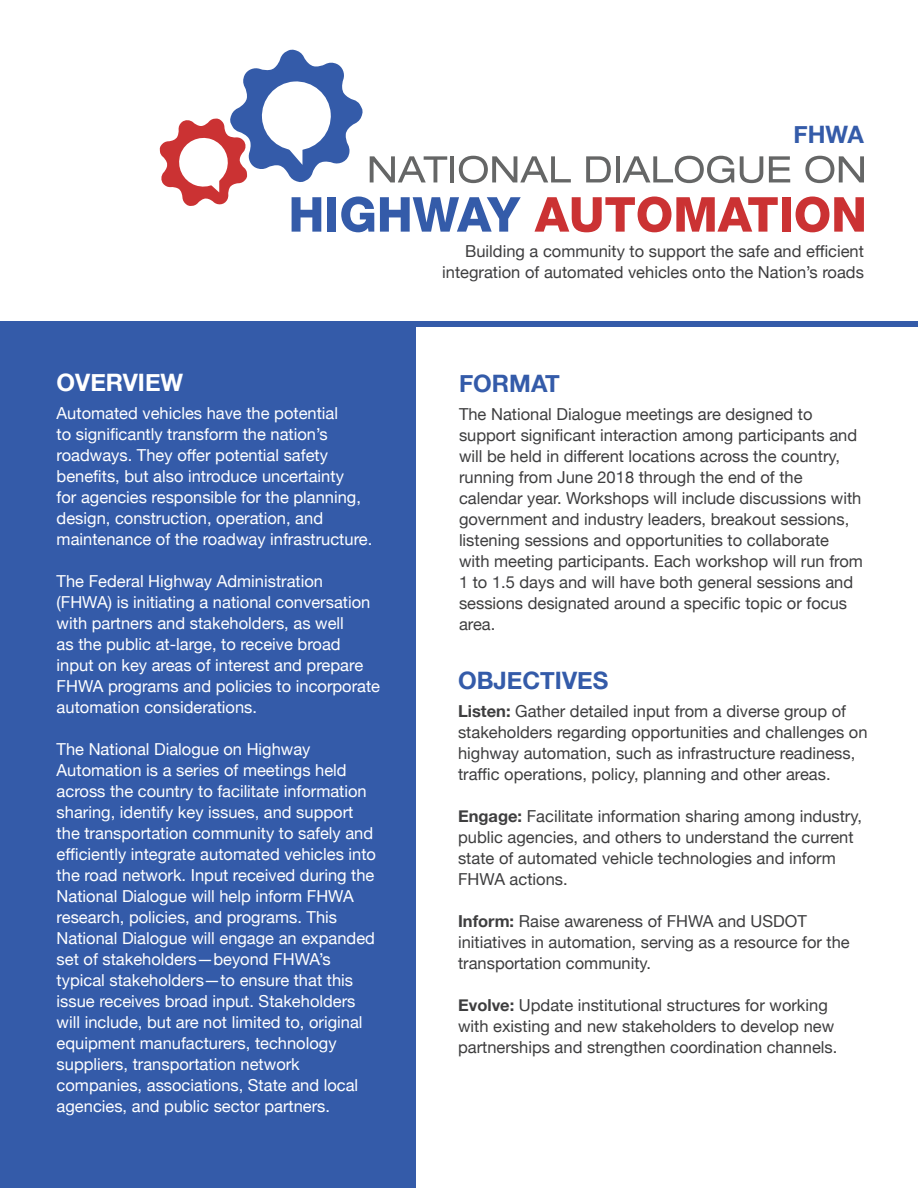
<style>
.page{position:relative;width:918px;height:1188px;background:#fff}
.page>*{position:absolute;margin:0;border:0;box-sizing:border-box;transform-origin:0 0}
.t1{font:700 24px "Helvetica Neue";color:#345ba9}
.t2{font:700 24px "Helvetica Neue";color:#fff}
.t3{font:16.5px/21px "Helvetica Neue";color:#3e3e3f}
.t4{font:16.5px/21px "Helvetica Neue";color:#fff}
.s1{font-weight:700}
</style>
<div class="page">
<div style="left:0;top:324px;width:415px;height:864px;background:#345ba9"></div>
<div style="left:0;top:321px;width:918px;height:6px;background:#345ba9"></div>
<svg style="left:805px;top:156px;width:59px;height:27px"></svg>
<div style="left:782px;top:197px;width:9px;height:35px;background:#cb3233"></div>
<svg style="left:796px;top:197px;width:68px;height:35px"></svg>
<svg style="left:160px;top:50px;width:630px;height:182px"></svg>
<h1 class="t2" style="left:57px;top:363px;width:128px">OVERVIEW</h1>
<p class="t4" style="left:57px;top:403px;width:317px">Automated vehicles have the potential<br>to significantly transform the nation’s roadways. They offer potential safety benefits, but also introduce uncertainty<br>for agencies responsible for the planning, design, construction, operation, and maintenance of the roadway infrastructure.</p>
<p class="t4" style="left:57px;top:571px;width:325px">The Federal Highway Administration (FHWA) is initiating a national conversation with partners and stakeholders, as well<br>as the public at-large, to receive broad input on key areas of interest and prepare FHWA programs and policies to incorporate automation considerations.</p>
<p class="t4" style="left:57px;top:739px;width:321px">The National Dialogue on Highway Automation is a series of meetings held across the country to facilitate information sharing, identify key issues, and support the transportation community to safely and efficiently integrate automated vehicles into the road network. Input received during the National Dialogue will help inform FHWA research, policies, and programs. This National Dialogue will engage an expanded set of stakeholders—beyond FHWA’s typical stakeholders—to ensure that this issue receives broad input. Stakeholders will include, but are not limited to, original equipment manufacturers, technology suppliers, transportation network companies, associations, State and local agencies, and public sector partners.</p>
<h1 class="t1" style="left:793px;top:116px;width:72px">FHWA</h1>
<p class="t3" style="left:442px;top:241px;width:423px;text-align:right">Building a community to support the safe and efficient integration of automated vehicles onto the Nation’s roads</p>
<h1 class="t1" style="left:459px;top:365px;width:102px">FORMAT</h1>
<p class="t3" style="left:459px;top:405px;width:405px">The National Dialogue meetings are designed to support significant interaction among participants and will be held in different locations across the country, running from June 2018 through the end of the calendar year. Workshops will include discussions with government and industry leaders, breakout sessions, listening sessions and opportunities to collaborate with meeting participants. Each workshop will run from 1 to 1.5 days and will have both general sessions and sessions designated around a specific topic or focus area.</p>
<h1 class="t1" style="left:458px;top:662px;width:152px">OBJECTIVES</h1>
<p class="t3" style="left:458px;top:702px;width:411px"><span class="s1">Listen:</span> Gather detailed input from a diverse group of stakeholders regarding opportunities and challenges on highway automation, such as infrastructure readiness, traffic operations, policy, planning and other areas.</p>
<p class="t3" style="left:458px;top:807px;width:406px"><span class="s1">Engage:</span> Facilitate information sharing among industry, public agencies, and others to understand the current state of automated vehicle technologies and inform FHWA actions.</p>
<p class="t3" style="left:458px;top:912px;width:393px"><span class="s1">Inform:</span> Raise awareness of FHWA and USDOT initiatives in automation, serving as a resource for the transportation community.</p>
<p class="t3" style="left:458px;top:996px;width:381px"><span class="s1">Evolve:</span> Update institutional structures for working with existing and new stakeholders to develop new partnerships and strengthen coordination channels.</p>
</div>
